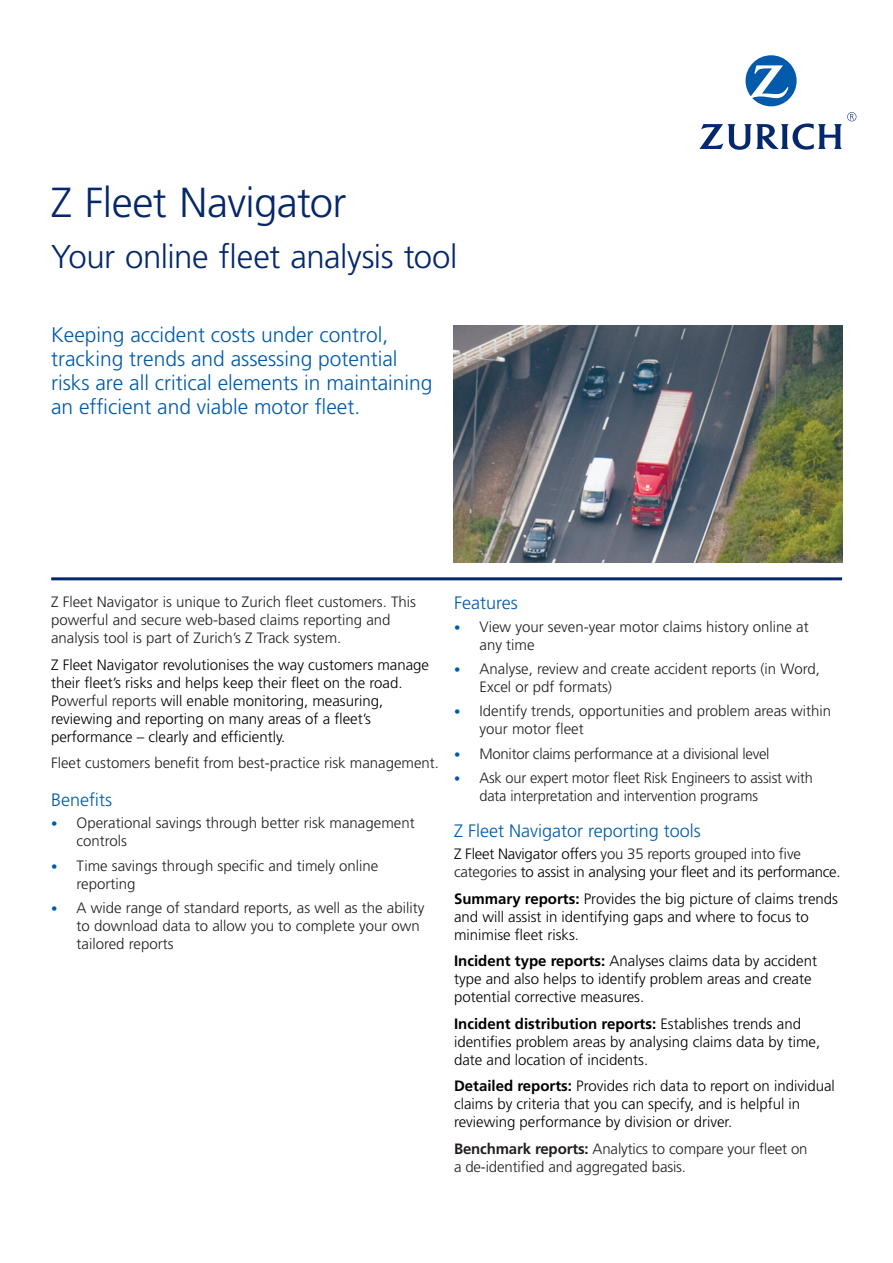
<style>
.page{position:relative;width:893px;height:1263px;background:#fff}
.page>*{position:absolute;margin:0;border:0;box-sizing:border-box;transform-origin:0 0}
.Main_title{font:300 42px "Frutiger";letter-spacing:-.015em;color:#04286b}
.Sub_heading{font:300 33px "Frutiger";letter-spacing:-.015em;color:#04286b}
.Intro_text{font:300 21px/24px "Frutiger";color:#015aaa}
.Head_2{font:300 18px "Frutiger";color:#015aaa}
.Body_text{font:300 15px/18px "Frutiger";color:#000}
.Body_text-2{font:300 15px/18px "Frutiger";color:#231f20}
.Body_text-3{font:300 15px "Frutiger";letter-spacing:-.02em;color:#231f20}
.s1{color:#231f20}
.s2{font-size:12.75px;color:#015aaa}
.s3{font-weight:700}
</style>
<div class="page">
<svg style="left:745px;top:55px;width:52px;height:51px"></svg>
<svg style="left:699px;top:112px;width:157px;height:38px"></svg>
<hr style="left:51px;top:577px;width:791px;height:3px;background:#04286b">
<img style="left:454px;top:325px;width:388px;height:237px">
<p class="Main_title" style="left:51px;top:179px;width:297px">Z Fleet Navigator</p>
<p class="Sub_heading" style="left:51px;top:238px;width:408px">Your online fleet analysis tool</p>
<p class="Intro_text" style="left:51px;top:322px;width:383px">Keeping accident costs under control, tracking trends and assessing potential risks are all critical elements in maintaining an efficient and viable motor fleet.</p>
<p class="Body_text-2" style="left:51px;top:593px;width:367px">Z Fleet Navigator is unique to Zurich fleet customers. This powerful and secure web-based claims reporting and analysis tool is part of Zurich’s Z Track system.</p>
<p class="Body_text" style="left:51px;top:655px;width:380px">Z Fleet Navigator revolutionises the way customers manage their fleet’s risks and helps keep their fleet on the road.<br>P<span class="s1">owerful reports</span> will enable monitoring, measuring, reviewing and reporting on many areas of a fleet’s performance – clearly and efficiently.</p>
<p class="Body_text-2" style="left:51px;top:754px;width:390px">Fleet customers benefit from best-practice risk management.</p>
<p class="Head_2" style="left:51px;top:790px;width:63px">Benefits</p>
<p class="Body_text-2" style="left:77px;top:814px;width:340px;text-indent:-26px"><span class="s2">•</span> Operational savings through better risk management controls</p>
<p class="Body_text-2" style="left:77px;top:856px;width:303px;text-indent:-26px"><span class="s2">•</span> Time savings through specific and timely online reporting</p>
<p class="Body_text-2" style="left:77px;top:899px;width:349px;text-indent:-26px"><span class="s2">•</span> A wide range of standard reports, as well as the ability to download data to allow you to complete your own tailored reports</p>
<p class="Head_2" style="left:454px;top:593px;width:65px">Features</p>
<p class="Body_text-2" style="left:479px;top:617px;width:331px;text-indent:-26px"><span class="s2">•</span> View your seven-year motor claims history online at any time</p>
<p class="Body_text-2" style="left:479px;top:660px;width:342px;text-indent:-26px"><span class="s2">•</span> Analyse, review and create accident reports (in Word,<br>Excel or pdf formats)</p>
<p class="Body_text-2" style="left:479px;top:702px;width:353px;text-indent:-26px"><span class="s2">•</span> Identify trends, opportunities and problem areas within your motor fleet</p>
<p class="Body_text-3" style="left:454px;top:745px;width:317px"><span class="s2">•</span> Monitor claims performance at a divisional level</p>
<p class="Body_text-2" style="left:479px;top:769px;width:335px;text-indent:-26px"><span class="s2">•</span> Ask our expert motor fleet Risk Engineers to assist with data interpretation and intervention programs</p>
<p class="Head_2" style="left:454px;top:821px;width:248px">Z Fleet Navigator reporting tools</p>
<p class="Body_text" style="left:454px;top:845px;width:388px">Z Fleet Navigator offers <span class="s1">you 35 reports grouped into five categories</span> to assist in analysing your fleet and its performance.</p>
<p class="Body_text" style="left:454px;top:890px;width:385px"><span class="s3">Summary reports:</span> Provides the big picture of claims trends and will assist in identifying gaps and where to focus to minimise fleet risks.</p>
<p class="Body_text" style="left:454px;top:952px;width:365px"><span class="s3">Incident type reports:</span> Analyses claims data by accident type and also helps to identify problem areas and create potential corrective measures.</p>
<p class="Body_text" style="left:454px;top:1015px;width:368px"><span class="s3">Incident distribution reports:</span> Establishes trends and identifies problem areas by analysing claims data by time, date and location of incidents.</p>
<p class="Body_text" style="left:454px;top:1077px;width:382px"><span class="s3">Detailed reports:</span> Provides rich data to report on individual claims by criteria that you can specify, and is helpful in reviewing performance by division or driver.</p>
<p class="Body_text-2" style="left:454px;top:1140px;width:355px"><span class="s3">Benchmark reports:</span> Analytics to compare your fleet on a de-identified and aggregated basis.</p>
</div>
